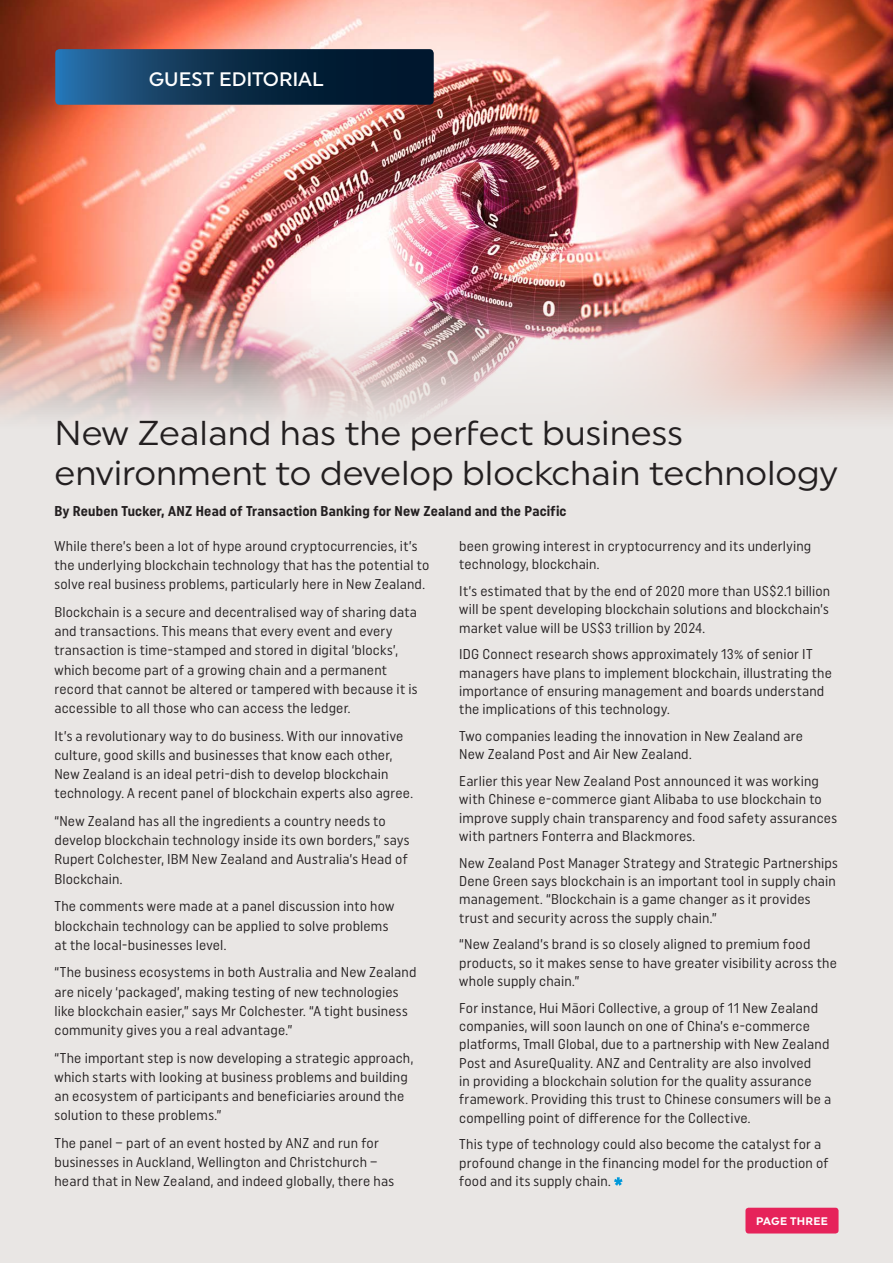
<style>
.page{position:relative;width:893px;height:1263px;background:#fff}
.page>*{position:absolute;margin:0;border:0;box-sizing:border-box;transform-origin:0 0}
.t1{font:34.5px/39.3px "Uniform";color:#231f20}
.t2{font:500 19.5px "Uniform";letter-spacing:-.01em;color:#fff}
.t3{font:14.25px/19.2px "Uniform Condensed";letter-spacing:.015em;color:#231f20}
.t4{font:700 14.25px "Uniform Condensed";letter-spacing:.015em;color:#231f20}
.t5{font:700 10.95px "Uniform";letter-spacing:.02em;color:#fff}
</style>
<div class="page">
<div style="left:1px;top:0;width:892px;height:1263px;background:#e9e6e4"></div>
<img style="left:0;top:0;width:893px;height:429px">
<div style="left:745px;top:1208px;width:93px;height:25px;background:#e6235a;border-radius:3px"></div>
<svg style="left:55px;top:49px;width:379px;height:56px;background:#0f3454"></svg>
<svg style="left:614px;top:1177px;width:9px;height:9px"></svg>
<h2 class="t2" style="left:149px;top:67px;width:176px">GUEST EDITORIAL</h2>
<h1 class="t1" style="left:54px;top:413px;width:785px">New Zealand has the perfect business environment to develop blockchain technology</h1>
<p class="t4" style="left:54px;top:502px;width:514px">By Reuben Tucker, ANZ Head of Transaction Banking for New Zealand and the Pacific</p>
<p class="t3" style="left:54px;top:536px;width:376px">While there’s been a lot of hype around cryptocurrencies, it’s the underlying blockchain technology that has the potential to solve real business problems, particularly here in New Zealand.</p>
<p class="t3" style="left:54px;top:602px;width:365px">Blockchain is a secure and decentralised way of sharing data and transactions. This means that every event and every transaction is time-stamped and stored in digital ‘blocks’, which become part of a growing chain and a permanent record that cannot be altered or tampered with because it is accessible to all those who can access the ledger.</p>
<p class="t3" style="left:54px;top:726px;width:360px">It’s a revolutionary way to do business. With our innovative culture, good skills and businesses that know each other, New Zealand is an ideal petri-dish to develop blockchain technology. A recent panel of blockchain experts also agree.</p>
<p class="t3" style="left:54px;top:811px;width:357px">“New Zealand has all the ingredients a country needs to develop blockchain technology inside its own borders,” says Rupert Colchester, IBM New Zealand and Australia’s Head of Blockchain.</p>
<p class="t3" style="left:54px;top:896px;width:341px">The comments were made at a panel discussion into how blockchain technology can be applied to solve problems at the local-businesses level.</p>
<p class="t3" style="left:54px;top:962px;width:364px">“The business ecosystems in both Australia and New Zealand are nicely ‘packaged’, making testing of new technologies like blockchain easier,” says Mr Colchester. “A tight business community gives you a real advantage.”</p>
<p class="t3" style="left:54px;top:1048px;width:360px">“The important step is now developing a strategic approach, which starts with looking at business problems and building an ecosystem of participants and beneficiaries around the solution to these problems.”</p>
<p class="t3" style="left:54px;top:1133px;width:341px">The panel – part of an event hosted by ANZ and run for businesses in Auckland, Wellington and Christchurch – heard that in New Zealand, and indeed globally, there has</p>
<p class="t3" style="left:459px;top:537px;width:354px;line-height:18.3px">been growing interest in cryptocurrency and its underlying technology, blockchain.</p>
<p class="t3" style="left:459px;top:582px;width:373px;line-height:18.3px;text-align:justify">It’s estimated that by the end of 2020 more than US$2.1 billion will be spent developing blockchain solutions and blockchain’s market value will be US$3 trillion by 2024.</p>
<p class="t3" style="left:459px;top:645px;width:374px;line-height:18.3px">IDG Connect research shows approximately 13% of senior IT managers have plans to implement blockchain, illustrating the importance of ensuring management and boards understand the implications of this technology.</p>
<p class="t3" style="left:459px;top:727px;width:345px;line-height:18.3px">Two companies leading the innovation in New Zealand are<br>New Zealand Post and Air New Zealand.</p>
<p class="t3" style="left:459px;top:772px;width:379px;line-height:18.3px">Earlier this year New Zealand Post announced it was working with Chinese e-commerce giant Alibaba to use blockchain to improve supply chain transparency and food safety assurances with partners Fonterra and Blackmores.</p>
<p class="t3" style="left:459px;top:853px;width:380px;line-height:18.3px">New Zealand Post Manager Strategy and Strategic Partnerships Dene Green says blockchain is an important tool in supply chain management. “Blockchain is a game changer as it provides trust and security across the supply chain.”</p>
<p class="t3" style="left:459px;top:935px;width:379px;line-height:18.3px">“New Zealand’s brand is so closely aligned to premium food products, so it makes sense to have greater visibility across the whole supply chain.”</p>
<p class="t3" style="left:459px;top:998px;width:374px;line-height:18.3px">For instance, Hui Māori Collective, a group of 11 New Zealand companies, will soon launch on one of China’s e-commerce platforms, Tmall Global, due to a partnership with New Zealand Post and AsureQuality. ANZ and Centrality are also involved<br>in providing a blockchain solution for the quality assurance framework. Providing this trust to Chinese consumers will be a compelling point of difference for the Collective.</p>
<p class="t3" style="left:459px;top:1135px;width:371px;line-height:18.3px">This type of technology could also become the catalyst for a profound change in the financing model for the production of food and its supply chain.</p>
<p class="t5" style="left:756px;top:1214px;width:74px">PAGE THREE</p>
</div>
